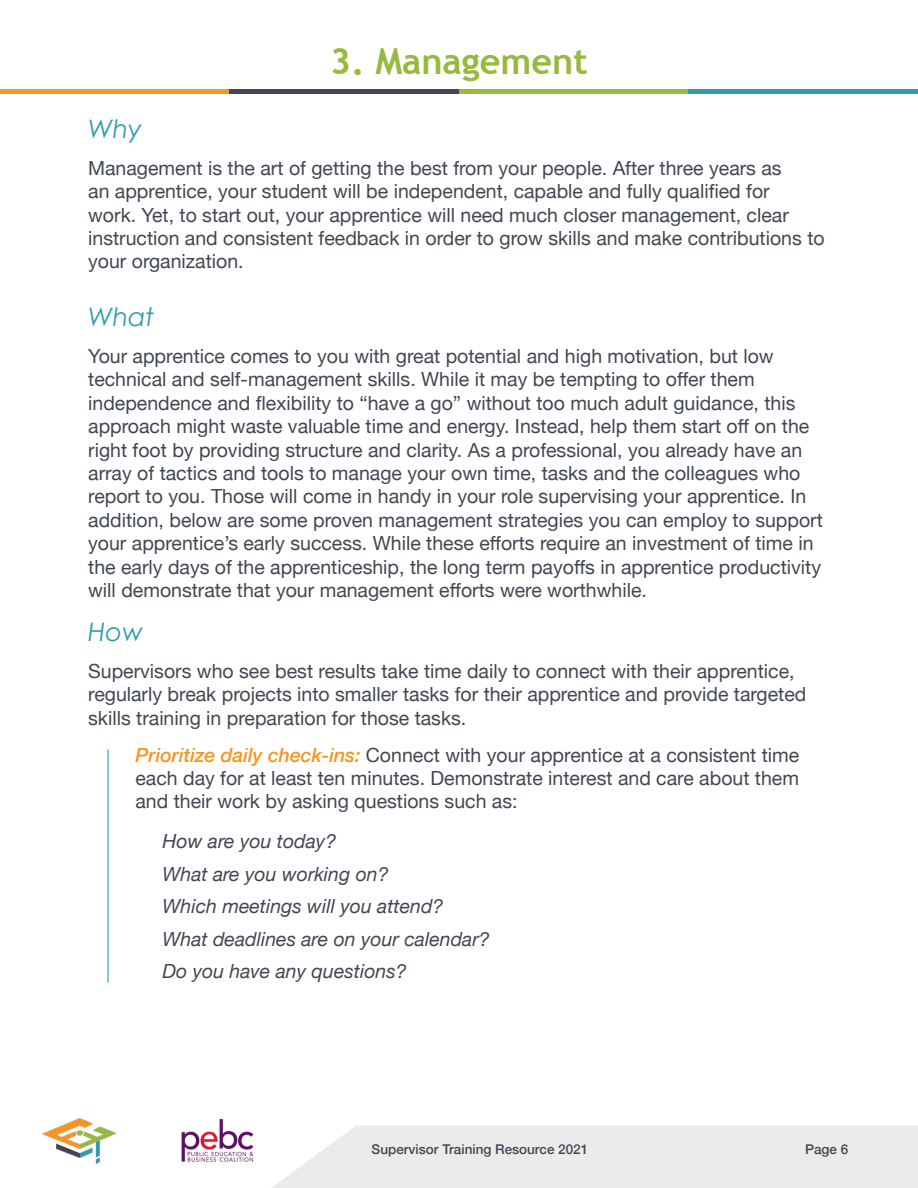
<style>
.page{position:relative;width:918px;height:1188px;background:#fff}
.page>*{position:absolute;margin:0;border:0;box-sizing:border-box;transform-origin:0 0}
.t1{font:700 36px "Trebuchet MS";color:#96b93e}
.t2{font:italic 25.5px "Century Gothic";color:#2e9bb1}
.t3{font:19.5px/23.4px "Helvetica Neue";color:#414753}
.t4{font:italic 19.5px/32.4px "Helvetica Neue";color:#414753}
.t5{font:500 13.5px "Helvetica Neue";color:#414753}
.s1{font-weight:500;font-style:italic;color:#f89521}
</style>
<div class="page">
<div style="left:272px;top:1125px;width:646px;height:63px;background:#ecebec"></div>
<img style="left:42px;top:1118px;width:75px;height:45px">
<img style="left:181px;top:1118px;width:73px;height:44px">
<div style="left:0;top:89px;width:230px;height:5px;background:#f89521"></div>
<div style="left:230px;top:89px;width:229px;height:5px;background:#414753"></div>
<div style="left:459px;top:89px;width:229px;height:5px;background:#96b93e"></div>
<div style="left:688px;top:89px;width:230px;height:5px;background:#2e9bb1"></div>
<hr style="left:107px;top:750px;width:2px;height:233px;background:#2e9bb1">
<h1 class="t1" style="left:330px;top:39px;width:259px">3. Management</h1>
<h2 class="t2" style="left:88px;top:111px;width:55px">Why</h2>
<p class="t3" style="left:88px;top:157px;width:738px">Management is the art of getting the best from your people. After three years as<br>an apprentice, your student will be independent, capable and fully qualified for<br>work. Yet, to start out, your apprentice will need much closer management, clear instruction and consistent feedback in order to grow skills and make contributions to your organization.</p>
<h2 class="t2" style="left:88px;top:299px;width:68px">What</h2>
<p class="t3" style="left:88px;top:345px;width:736px">Your apprentice comes to you with great potential and high motivation, but low technical and self-management skills. While it may be tempting to offer them independence and flexibility to “have a go” without too much adult guidance, this approach might waste valuable time and energy. Instead, help them start off on the right foot by providing structure and clarity. As a professional, you already have an array of tactics and tools to manage your own time, tasks and the colleagues who report to you. Those will come in handy in your role supervising your apprentice. In addition, below are some proven management strategies you can employ to support your apprentice’s early success. While these efforts require an investment of time in the early days of the apprenticeship, the long term payoffs in apprentice productivity will demonstrate that your management efforts were worthwhile.</p>
<h2 class="t2" style="left:88px;top:614px;width:57px">How</h2>
<p class="t3" style="left:88px;top:660px;width:720px">Supervisors who see best results take time daily to connect with their apprentice, regularly break projects into smaller tasks for their apprentice and provide targeted skills training in preparation for those tasks.</p>
<p class="t3" style="left:135px;top:744px;width:665px;text-align:justify"><span class="s1">Prioritize daily check-ins:</span> Connect with your apprentice at a consistent time each day for at least ten minutes. Demonstrate interest and care about them and their work by asking questions such as:</p>
<p class="t4" style="left:162px;top:826px;width:329px">How are you today?<br>What are you working on?<br>Which meetings will you attend?<br>What deadlines are on your calendar?<br>Do you have any questions?</p>
<p class="t5" style="left:372px;top:1138px;width:218px">Supervisor Training Resource 2021</p>
<p class="t5" style="left:805px;top:1138px;width:45px">Page 6</p>
</div>
